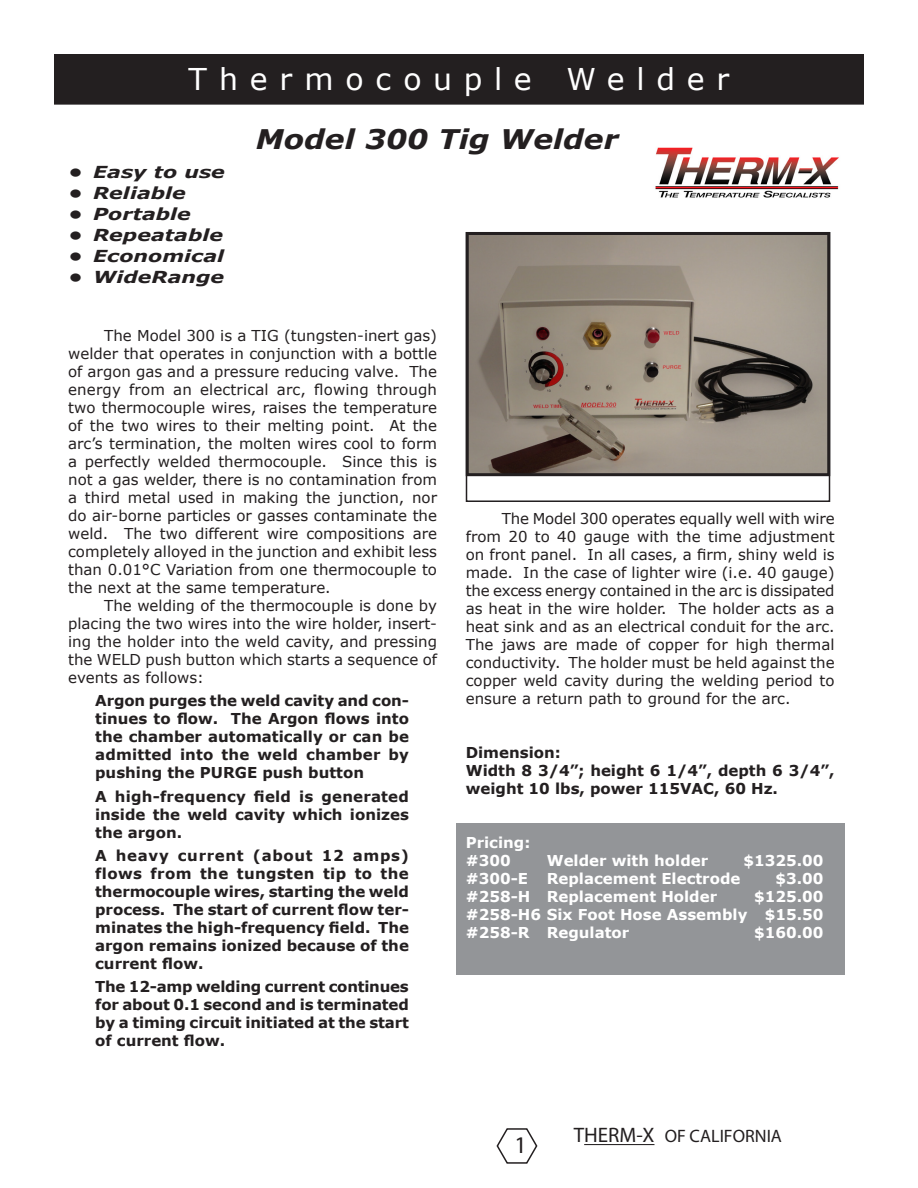
<style>
.page{position:relative;width:918px;height:1188px;background:#fff}
.page>*{position:absolute;margin:0;border:0;box-sizing:border-box;transform-origin:0 0}
.t1{font:30px "Verdana";letter-spacing:.39em;color:#fff}
.t2{font:italic 700 27px "Verdana";color:#231f20;scale:1.1 1}
.t3{font:24px "Myriad Pro";color:#231f20}
.t4{font:18px "Myriad Pro";color:#231f20}
.Features{font:italic 700 16.5px "Verdana";color:#231f20;scale:1.25 1}
.Body_text{font:15px/18px "Verdana";color:#231f20;text-align:justify}
.Body_text-2{font:700 15px/18px "Verdana";color:#231f20;text-align:justify}
.Features-2{font:700 15px "Verdana";color:#fff}
.Features-3{font:700 15px/18px "Verdana";color:#231f20}
.s1{font-size:21px}
</style>
<div class="page">
<div style="left:55px;top:55px;width:808px;height:49px;background:#231f20"></div>
<div style="left:54px;top:54px;width:810px;height:51px;border:2px solid #231f20"></div>
<hr style="left:584px;top:1144px;width:70px;height:1px;background:#231f20">
<svg style="left:496px;top:1128px;width:42px;height:36px"></svg>
<img style="left:470px;top:236px;width:356px;height:236px">
<div style="left:466px;top:232px;width:364px;height:244px;border:3px solid #231f20"></div>
<div style="left:456px;top:823px;width:388px;height:152px;background:#939598"></div>
<div style="left:466px;top:232px;width:364px;height:270px;border:2px solid #231f20"></div>
<img style="left:655px;top:147px;width:184px;height:51px">
<p class="t1" style="left:189px;top:58px;width:542px">Thermocouple Welder</p>
<p class="Features" style="left:68px;top:160px;width:127px">• Easy to use</p>
<p class="Features" style="left:68px;top:181px;width:96px">• Reliable</p>
<p class="Features" style="left:68px;top:202px;width:100px">• Portable</p>
<p class="Features" style="left:68px;top:223px;width:126px">• Repeatable</p>
<p class="Features" style="left:68px;top:244px;width:126px">• Economical</p>
<p class="Features" style="left:68px;top:265px;width:126px">• WideRange</p>
<p class="t2" style="left:256px;top:120px;width:331px">Model 300 Tig Welder</p>
<p class="Body_text" style="left:68px;top:326px;width:370px;text-indent:36px">The Model 300 is a TIG (tungsten-inert gas) welder that operates in conjunction with a bottle of argon gas and a pressure reducing valve. The energy from an electrical arc, flowing through two thermocouple wires, raises the temperature of the two wires to their melting point. At the arc’s termination, the molten wires cool to form a perfectly welded thermocouple. Since this is not a gas welder, there is no contamination from a third metal used in making the junction, nor do air-borne particles or gasses contaminate the weld. The two different wire compositions are completely alloyed in the junction and exhibit less than 0.01°C Variation from one thermocouple to the next at the same temperature.</p>
<p class="Body_text" style="left:68px;top:596px;width:370px;text-indent:36px">The welding of the thermocouple is done by placing the two wires into the wire holder, insert&shy;ing the holder into the weld cavity, and pressing the WELD push button which starts a sequence of events as follows:</p>
<p class="Body_text-2" style="left:95px;top:691px;width:315px">Argon purges the weld cavity and con&shy;tinues to flow. The Argon flows into the chamber automatically or can be admitted into the weld chamber by pushing the PURGE push button</p>
<p class="Body_text-2" style="left:95px;top:787px;width:315px">A high-frequency field is generated inside the weld cavity which ionizes the argon.</p>
<p class="Body_text-2" style="left:95px;top:846px;width:315px">A heavy current (about 12 amps) flows from the tungsten tip to the thermocouple wires, starting the weld process. The start of current flow ter&shy;minates the high-frequency field. The argon remains ionized because of the current flow.</p>
<p class="Body_text-2" style="left:95px;top:978px;width:315px">The 12-amp welding current continues for about 0.1 second and is terminated by a timing circuit initiated at the start of current flow.</p>
<p class="Body_text" style="left:466px;top:509px;width:370px;text-indent:36px">The Model 300 operates equally well with wire from 20 to 40 gauge with the time adjustment on front panel. In all cases, a firm, shiny weld is made. In the case of lighter wire (i.e. 40 gauge) the excess energy contained in the arc is dissipated as heat in the wire holder. The holder acts as a heat sink and as an electrical conduit for the arc.<br>The jaws are made of copper for high thermal conductivity. The holder must be held against the copper weld cavity during the welding period to ensure a return path to ground for the arc.</p>
<p class="Features-3" style="left:466px;top:743px;width:97px">Dimension:</p>
<p class="Features-3" style="left:466px;top:761px;width:370px">Width 8 3/4”; height 6 1/4”, depth 6 3/4”, weight 10 lbs, power 115VAC, 60 Hz.</p>
<p class="Features-2" style="left:466px;top:832px;width:66px">Pricing:</p>
<p class="Features-2" style="left:466px;top:850px;width:46px">#300</p>
<p class="Features-2" style="left:547px;top:850px;width:163px">Welder with holder</p>
<p class="Features-2" style="left:743px;top:850px;width:82px">$1325.00</p>
<p class="Features-2" style="left:466px;top:868px;width:276px">#300-E Replacement Electrode</p>
<p class="Features-2" style="left:775px;top:868px;width:50px">$3.00</p>
<p class="Features-2" style="left:466px;top:886px;width:253px">#258-H Replacement Holder</p>
<p class="Features-2" style="left:754px;top:886px;width:71px">$125.00</p>
<p class="Features-2" style="left:466px;top:904px;width:359px">#258-H6 Six Foot Hose Assembly $15.50</p>
<p class="Features-2" style="left:466px;top:922px;width:165px">#258-R Regulator</p>
<p class="Features-2" style="left:754px;top:922px;width:71px">$160.00</p>
<p class="t3" style="left:515px;top:1130px;width:14px">1</p>
<p class="t4" style="left:574px;top:1125px;width:210px"><span class="s1">THERM-X</span> OF CALIFORNIA</p>
</div>
